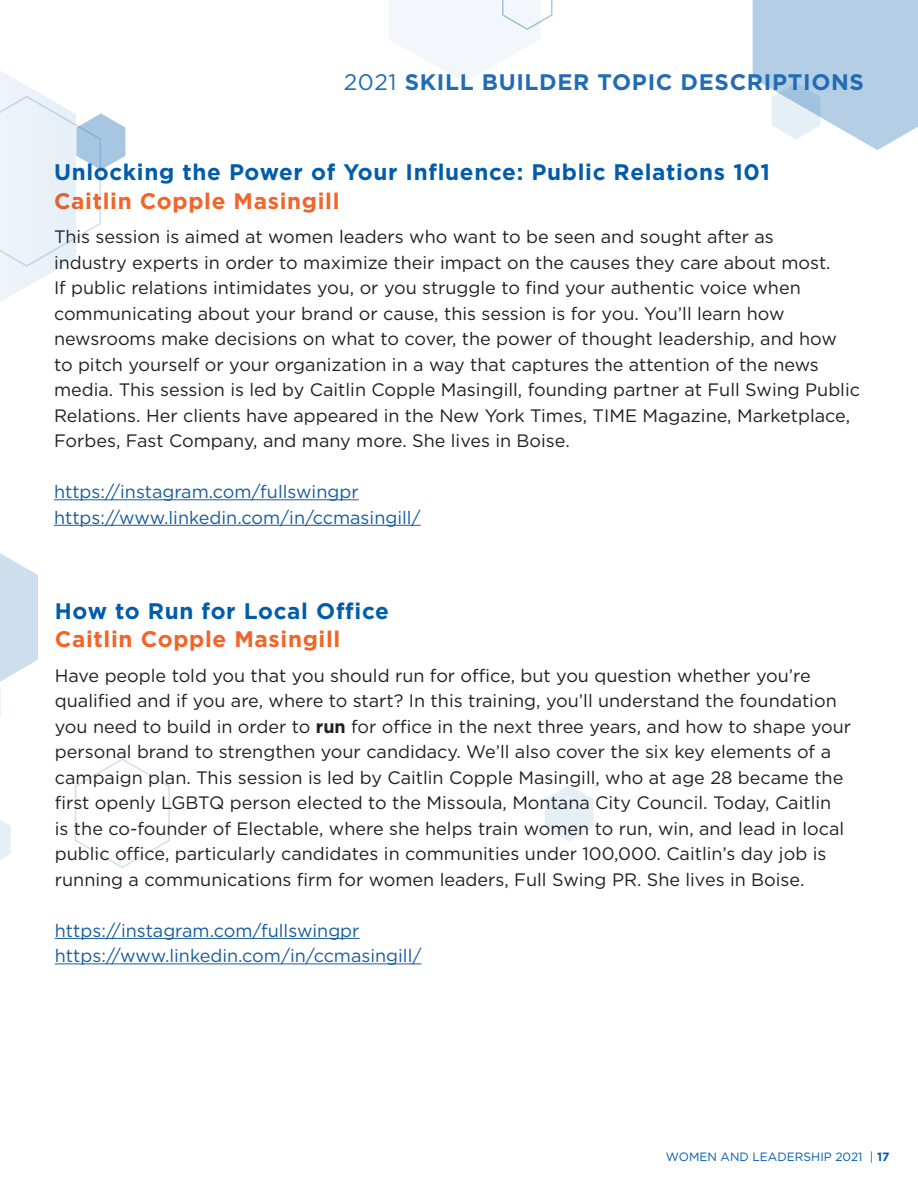
<style>
.page{position:relative;width:918px;height:1188px;background:#fff}
.page>*{position:absolute;margin:0;border:0;box-sizing:border-box;transform-origin:0 0}
.t1{font:700 22.5px/28.5px "Gotham";letter-spacing:.03em;color:#015dab}
.t2{font:700 22.5px "Gotham";letter-spacing:.03em;color:#226cb5}
.t3{font:18px/25.5px "Gotham";color:#231f20}
.t4{font:18px/25.5px "Gotham";color:#175d9e}
.t5{font:12px "Gotham";color:#015dab}
.s1{font-weight:400}
.s2{color:#f26428}
.s3{font-weight:700}
</style>
<div class="page">
<svg style="left:0;top:820px;width:11px;height:40px"></svg>
<hr style="left:54px;top:499px;width:305px;height:1px;background:#175d9e">
<hr style="left:54px;top:525px;width:367px;height:1px;background:#175d9e">
<hr style="left:55px;top:938px;width:305px;height:1px;background:#175d9e">
<hr style="left:55px;top:963px;width:367px;height:1px;background:#175d9e">
<svg style="left:389px;top:0;width:164px;height:82px"></svg>
<svg style="left:545px;top:785px;width:49px;height:56px"></svg>
<svg style="left:753px;top:0;width:165px;height:150px;background:#c0d6e9"></svg>
<svg style="left:0;top:71px;width:125px;height:231px"></svg>
<svg style="left:74px;top:758px;width:96px;height:110px"></svg>
<svg style="left:0;top:553px;width:38px;height:163px"></svg>
<p class="t2" style="left:344px;top:67px;width:522px"><span class="s1">2021</span> SKILL BUILDER TOPIC DESCRIPTIONS</p>
<p class="t1" style="left:54px;top:158px;width:718px">Unlocking the Power of Your Influence: Public Relations 101<br><span class="s2">Caitlin Copple Masingill</span></p>
<p class="t3" style="left:54px;top:223px;width:808px">This session is aimed at women leaders who want to be seen and sought after as<br>industry experts in order to maximize their impact on the causes they care about most.<br>If public relations intimidates you, or you struggle to fnd your authentic voice when communicating about your brand or cause, this session is for you. You’ll learn how newsrooms make decisions on what to cover, the power of thought leadership, and how to pitch yourself or your organization in a way that captures the attention of the news media. This session is led by Caitlin Copple Masingill, founding partner at Full Swing Public Relations. Her clients have appeared in the New York Times, TIME Magazine, Marketplace, Forbes, Fast Company, and many more. She lives in Boise.</p>
<p class="t4" style="left:54px;top:479px;width:368px">https://instagram.com/fullswingpr https://www.linkedin.com/in/ccmasingill/</p>
<p class="t1" style="left:55px;top:596px;width:336px">How to Run for Local Office<br><span class="s2">Caitlin Copple Masingill</span></p>
<p class="t3" style="left:55px;top:662px;width:798px">Have people told you that you should run for ofce, but you question whether you’re qualifed and if you are, where to start? In this training, you’ll understand the foundation you need to build in order to <span class="s3">run</span> for ofce in the next three years, and how to shape your personal brand to strengthen your candidacy. We’ll also cover the six key elements of a campaign plan. This session is led by Caitlin Copple Masingill, who at age 28 became the frst openly LGBTQ person elected to the Missoula, Montana City Council. Today, Caitlin</p>
<p class="t3" style="left:55px;top:815px;width:791px">is the co-founder of Electable, where she helps train women to run, win, and lead in local public ofce, particularly candidates in communities under 100,000. Caitlin’s day job is running a communications frm for women leaders, Full Swing PR. She lives in Boise.</p>
<p class="t4" style="left:55px;top:917px;width:368px">https://instagram.com/fullswingpr https://www.linkedin.com/in/ccmasingill/</p>
<p class="t5" style="left:666px;top:1149px;width:225px">WOMEN AND LEADERSHIP 2021 | <span class="s3">17</span></p>
</div>
